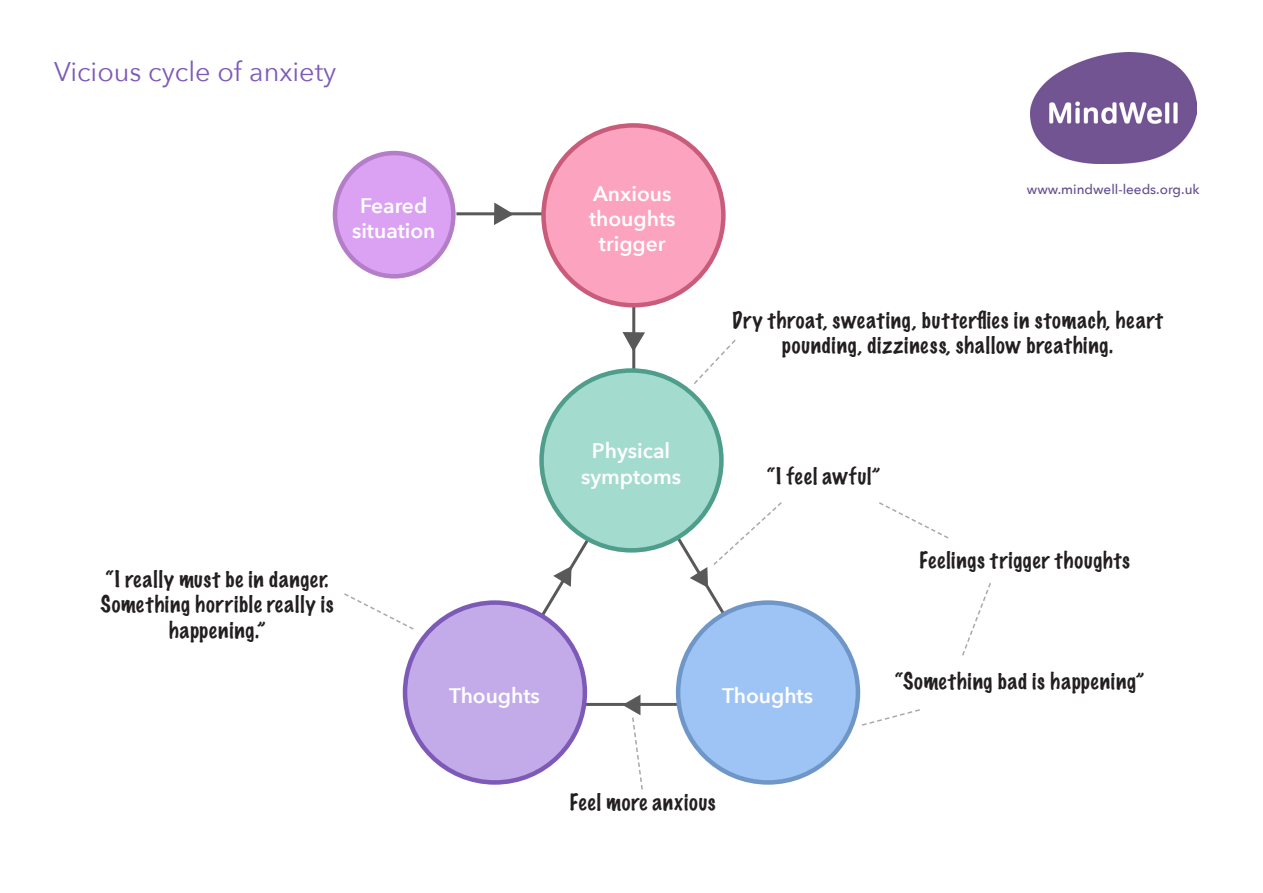
<style>
.page{position:relative;width:1263px;height:893px;background:#fff}
.page>*{position:absolute;margin:0;border:0;box-sizing:border-box;transform-origin:0 0}
.t1{font:27px "Avenir Next";color:#7d59b8}
.t2{font:100 21px/25.2px "Marker Felt";letter-spacing:.04em;color:#231f20;text-align:center}
.t3{font:600 21px/25.2px "Avenir Next";color:#fff;text-align:center}
.t4{font:500 13.5px "Avenir Next";color:#644e8e}
</style>
<div class="page">
<hr style="left:632px;top:294px;width:3px;height:115px;background:#595959">
<svg style="left:622px;top:332px;width:23px;height:20px"></svg>
<img style="left:1030px;top:52px;width:166px;height:111px">
<svg style="left:516px;top:481px;width:231px;height:226px"></svg>
<div style="left:542px;top:370px;width:179px;height:180px;background:#a3dbcf;border-radius:50%"></div>
<div style="left:539px;top:368px;width:185px;height:185px;border:4px solid #4f9e8c;border-radius:50%"></div>
<div style="left:678px;top:603px;width:180px;height:179px;background:#9ec4f5;border-radius:50%"></div>
<div style="left:676px;top:600px;width:184px;height:185px;border:4px solid #6e96c7;border-radius:50%"></div>
<div style="left:405px;top:603px;width:180px;height:179px;background:#c2abe8;border-radius:50%"></div>
<div style="left:403px;top:600px;width:184px;height:185px;border:4px solid #7d59b8;border-radius:50%"></div>
<svg style="left:553px;top:566px;width:19px;height:21px"></svg>
<svg style="left:862px;top:709px;width:58px;height:17px"></svg>
<svg style="left:344px;top:593px;width:70px;height:37px"></svg>
<hr style="left:456px;top:212px;width:115px;height:3px;background:#595959">
<div style="left:335px;top:153px;width:118px;height:123px;background:#dba1f2;border-radius:50%"></div>
<div style="left:333px;top:151px;width:123px;height:128px;border:4px solid #b37dc7;border-radius:50%"></div>
<svg style="left:494px;top:203px;width:20px;height:22px"></svg>
<div style="left:543px;top:125px;width:180px;height:180px;background:#fca3bf;border-radius:50%"></div>
<div style="left:541px;top:123px;width:185px;height:184px;border:4px solid #c95c7a;border-radius:50%"></div>
<svg style="left:694px;top:339px;width:42px;height:45px"></svg>
<svg style="left:690px;top:501px;width:92px;height:87px"></svg>
<svg style="left:622px;top:694px;width:22px;height:96px"></svg>
<svg style="left:879px;top:502px;width:70px;height:37px"></svg>
<svg style="left:962px;top:583px;width:29px;height:73px"></svg>
<p class="t1" style="left:54px;top:49px;width:284px">Vicious cycle of anxiety</p>
<p class="t3" style="left:352px;top:192px;width:85px">Feared situation</p>
<p class="t3" style="left:589px;top:180px;width:88px">Anxious thoughts trigger</p>
<p class="t4" style="left:1027px;top:178px;width:174px">www.mindwell-leeds.org.uk</p>
<p class="t2" style="left:732px;top:307px;width:432px">Dry throat, sweating, butterflies in stomach, heart pounding, dizziness, shallow breathing.</p>
<p class="t2" style="left:101px;top:566px;width:235px">“I really must be in danger.<br>Something horrible really is happening.”</p>
<p class="t3" style="left:581px;top:438px;width:102px">Physical symptoms</p>
<p class="t2" style="left:767px;top:463px;width:115px">“I feel awful”</p>
<p class="t2" style="left:919px;top:547px;width:212px">Feelings trigger thoughts</p>
<p class="t3" style="left:449px;top:683px;width:92px">Thoughts</p>
<p class="t3" style="left:722px;top:683px;width:92px">Thoughts</p>
<p class="t2" style="left:569px;top:789px;width:148px">Feel more anxious</p>
<p class="t2" style="left:895px;top:668px;width:251px">“Something bad is happening”</p>
</div>
